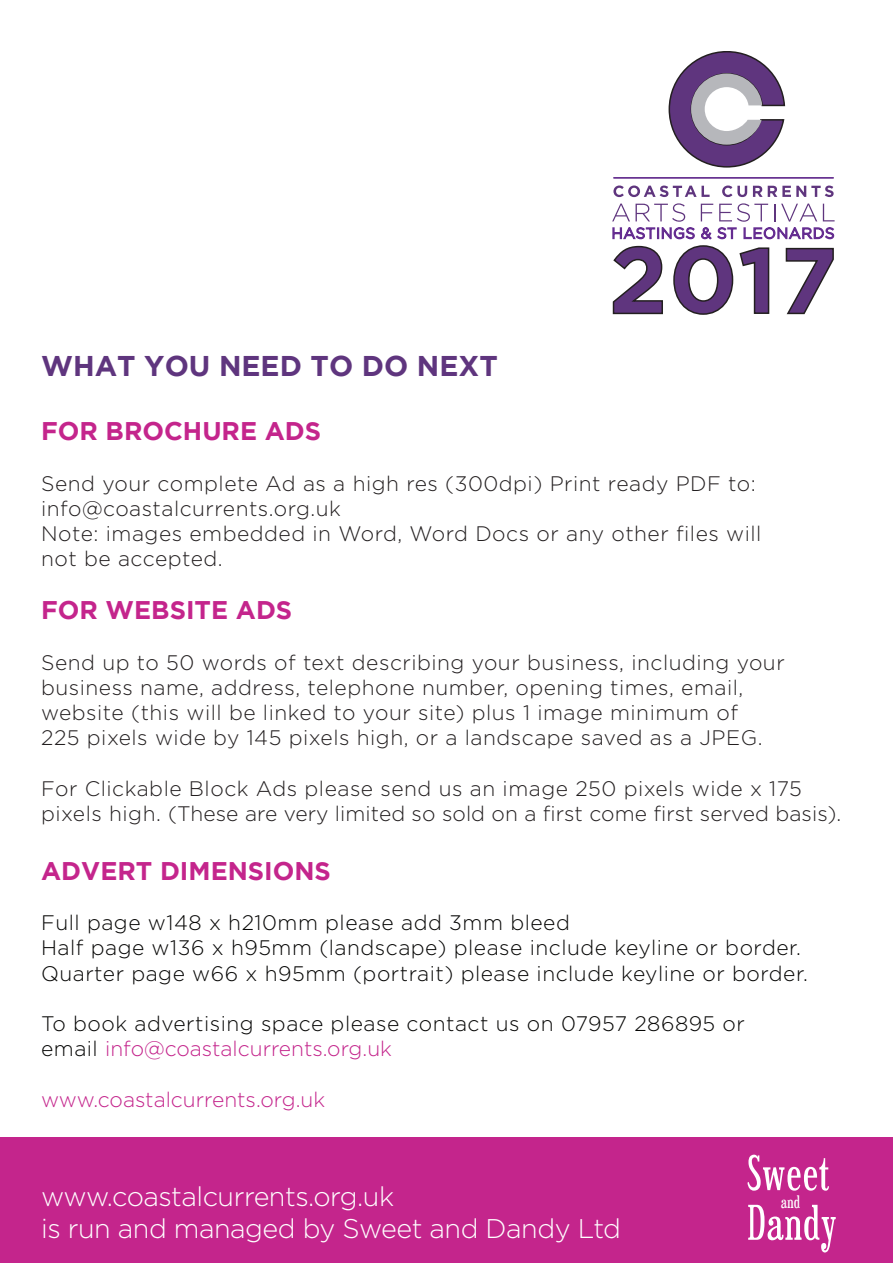
<style>
.page{position:relative;width:893px;height:1263px;background:#fff}
.page>*{position:absolute;margin:0;border:0;box-sizing:border-box;transform-origin:0 0}
.t1{font:700 92.55px "Gotham";color:#5f357e}
.t2{font:51.15px/49.7px "Euphorigenic S";letter-spacing:.035em;color:#fff}
.t3{font:700 28.5px "Gotham";color:#5f357e}
.t4{font:300 27px/32.4px "Gotham";letter-spacing:-.02em;color:#fff}
.t5{font:700 25.5px "Gotham";color:#c4258c}
.t6{font:300 21px/25.2px "Gotham";letter-spacing:.025em;color:#231f20}
.t7{font:300 21px/25.2px "Gotham";letter-spacing:.025em;color:#050504}
.t8{font:300 21px "Gotham";color:#c4258c}
.t9{font:18.45px "Euphorigenic S";color:#fff}
.s1{color:#c4258c}
</style>
<div class="page">
<hr style="left:613px;top:177px;width:221px;height:2px;background:#652d91">
<svg style="left:613px;top:185px;width:97px;height:12px"></svg>
<svg style="left:722px;top:185px;width:25px;height:12px"></svg>
<svg style="left:753px;top:186px;width:81px;height:11px"></svg>
<svg style="left:668px;top:51px;width:118px;height:117px"></svg>
<svg style="left:612px;top:203px;width:223px;height:112px"></svg>
<div style="left:0;top:1137px;width:893px;height:126px;background:#c4258c"></div>
<h3 class="t3" style="left:41px;top:349px;width:458px">WHAT YOU NEED TO DO NEXT</h3>
<h1 class="t1" style="left:780px;top:227px;width:59px">7</h1>
<p class="t5" style="left:41px;top:416px;width:282px">FOR BROCHURE ADS</p>
<p class="t6" style="left:41px;top:470px;width:722px">Send your complete Ad as a high res (300dpi) Print ready PDF to: info@coastalcurrents.org.uk<br>Note: images embedded in Word, Word Docs or any other files will not be accepted.</p>
<p class="t5" style="left:41px;top:596px;width:253px">FOR WEBSITE ADS</p>
<p class="t6" style="left:41px;top:649px;width:745px">Send up to 50 words of text describing your business, including your business name, address, telephone number, opening times, email, website (this will be linked to your site) plus 1 image minimum of<br>225 pixels wide by 145 pixels high, or a landscape saved as a JPEG.</p>
<p class="t6" style="left:41px;top:775px;width:802px">For Clickable Block Ads please send us an image 250 pixels wide x 175 pixels high. (These are very limited so sold on a first come first served basis).</p>
<p class="t5" style="left:41px;top:856px;width:291px">ADVERT DIMENSIONS</p>
<p class="t7" style="left:41px;top:910px;width:768px">Full page w148 x h210mm please add 3mm bleed<br>Half page w136 x h95mm (landscape) please include keyline or border.<br>Quarter page w66 x h95mm (portrait) please include keyline or border.</p>
<p class="t7" style="left:41px;top:1011px;width:705px">To book advertising space please contact us on 07957 286895 or email <span class="s1">info@coastalcurrents.org.uk</span></p>
<p class="t8" style="left:41px;top:1088px;width:286px">www.coastalcurrents.org.uk</p>
<p class="t4" style="left:41px;top:1180px;width:581px">www.coastalcurrents.org.uk<br>is run and managed by Sweet and Dandy Ltd</p>
<h2 class="t2" style="left:748px;top:1150px;width:90px">Sweet<br>Dandy</h2>
<p class="t9" style="left:781px;top:1192px;width:20px">and</p>
</div>
